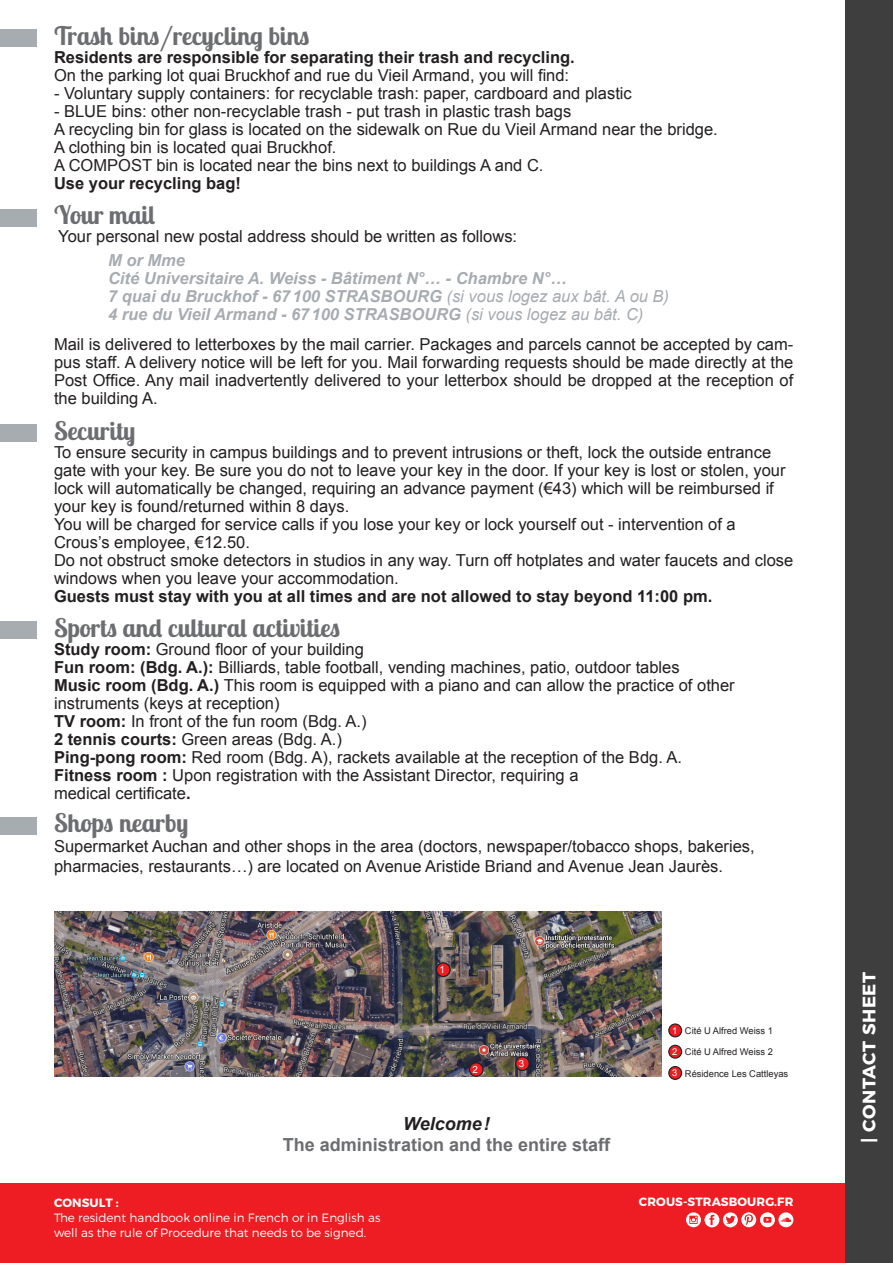
<style>
.page{position:relative;width:893px;height:1263px;background:#fff}
.page>*{position:absolute;margin:0;border:0;box-sizing:border-box;transform-origin:0 0}
.titre_paragraphe{font:700 25.5px "Lobster Two";color:#6c6d70}
.t1{font:700 18px "Arial";color:#6c6d70}
.t2{font:700 18px "Montserrat";letter-spacing:.035em;color:#fff}
.t3{font:italic 700 18px "Arial";color:#231f20}
.t4{font:16.5px/18px "Arial";color:#231f20}
.t5{font:italic 700 16.5px "Arial";color:#a7acb1}
.t6{font:700 16.5px "Arial";color:#231f20}
.t7{font:300 12px/15px "Montserrat";color:#fff}
.t8{font:700 12px "Montserrat";letter-spacing:.01em;color:#fff}
.t9{font:9.9px "Arial";color:#fff}
.t10{font:9.3px "Arial";color:#231f20}
.t11{font:9.3px "Arial";color:#fff}
.s1{font-weight:400}
.s2{font-weight:700}
</style>
<div class="page">
<div style="left:0;top:1183px;width:893px;height:80px;background:#ee1d23"></div>
<div style="left:845px;top:0;width:48px;height:1263px;background:#3e3e3f"></div>
<svg style="left:686px;top:1212px;width:107px;height:15px"></svg>
<img style="left:54px;top:911px;width:607px;height:166px">
<div style="left:669px;top:1024px;width:13px;height:13px;background:#ee1d23;border-radius:50%"></div>
<div style="left:668px;top:1023px;width:14px;height:14px;border:1px solid #231f20;border-radius:50%"></div>
<div style="left:669px;top:1066px;width:13px;height:13px;background:#ee1d23;border-radius:50%"></div>
<div style="left:668px;top:1066px;width:14px;height:14px;border:1px solid #231f20;border-radius:50%"></div>
<svg style="left:669px;top:1045px;width:13px;height:13px"></svg>
<div style="left:668px;top:1045px;width:14px;height:14px;border:1px solid #231f20;border-radius:50%"></div>
<div style="left:469px;top:1063px;width:14px;height:13px;background:#ee1d23;border-radius:50%"></div>
<div style="left:469px;top:1062px;width:15px;height:15px;border:1px solid #231f20;border-radius:50%"></div>
<div style="left:436px;top:963px;width:14px;height:13px;background:#ee1d23;border-radius:50%"></div>
<div style="left:436px;top:962px;width:15px;height:15px;border:1px solid #231f20;border-radius:50%"></div>
<svg style="left:516px;top:1057px;width:13px;height:13px"></svg>
<div style="left:515px;top:1056px;width:15px;height:15px;border:1px solid #231f20;border-radius:50%"></div>
<div style="left:0;top:209px;width:37px;height:18px;background:#a7acb1"></div>
<div style="left:0;top:424px;width:37px;height:17px;background:#a7acb1"></div>
<div style="left:0;top:621px;width:37px;height:18px;background:#a7acb1"></div>
<div style="left:0;top:817px;width:37px;height:18px;background:#a7acb1"></div>
<div style="left:0;top:29px;width:37px;height:18px;background:#a7acb1"></div>
<p class="titre_paragraphe" style="left:54px;top:19px;width:257px">Trash bins/recycling bins</p>
<p class="t6" style="left:54px;top:46px;width:522px">Residents are responsible for separating their trash and recycling.</p>
<p class="t4" style="left:54px;top:66px;width:517px">On the parking lot quai Bruckhof and rue du Vieil Armand, you will find:</p>
<p class="t4" style="left:54px;top:84px;width:579px">- Voluntary supply containers: for recyclable trash: paper, cardboard and plastic</p>
<p class="t4" style="left:54px;top:102px;width:519px">- BLUE bins: other non-recyclable trash - put trash in plastic trash bags</p>
<p class="t4" style="left:54px;top:120px;width:665px">A recycling bin for glass is located on the sidewalk on Rue du Vieil Armand near the bridge.</p>
<p class="t4" style="left:54px;top:138px;width:284px">A clothing bin is located quai Bruckhof.</p>
<p class="t4" style="left:54px;top:156px;width:491px">A COMPOST bin is located near the bins next to buildings A and C.</p>
<p class="t6" style="left:54px;top:172px;width:189px">Use your recycling bag!</p>
<p class="titre_paragraphe" style="left:54px;top:199px;width:103px">Your mail</p>
<p class="t4" style="left:58px;top:228px;width:460px">Your personal new postal address should be written as follows:</p>
<p class="t5" style="left:108px;top:249px;width:79px">M or Mme</p>
<p class="t5" style="left:108px;top:267px;width:460px">Cité Universitaire A. Weiss - Bâtiment N°… - Chambre N°…</p>
<p class="t5" style="left:108px;top:285px;width:563px">7 quai du Bruckhof - 67100 STRASBOURG <span class="s1">(si vous logez aux bât. A ou B)</span></p>
<p class="t5" style="left:108px;top:303px;width:537px">4 rue du Vieil Armand - 67100 STRASBOURG <span class="s1">(si vous logez au bât. C)</span></p>
<p class="t4" style="left:54px;top:335px;width:741px;text-align:justify">Mail is delivered to letterboxes by the mail carrier. Packages and parcels cannot be accepted by cam&shy;pus staff. A delivery notice will be left for you. Mail forwarding requests should be made directly at the Post Office. Any mail inadvertently delivered to your letterbox should be dropped at the reception of the building A.</p>
<p class="titre_paragraphe" style="left:54px;top:415px;width:83px">Security</p>
<p class="t4" style="left:54px;top:444px;width:733px">To ensure security in campus buildings and to prevent intrusions or theft, lock the outside entrance gate with your key. Be sure you do not to leave your key in the door. If your key is lost or stolen, your lock will automatically be changed, requiring an advance payment (€43) which will be reimbursed if your key is found/returned within 8 days.</p>
<p class="t4" style="left:54px;top:516px;width:683px">You will be charged for service calls if you lose your key or lock yourself out - intervention of a<br>Crous’s employee, €12.50.</p>
<p class="t4" style="left:54px;top:552px;width:741px">Do not obstruct smoke detectors in studios in any way. Turn off hotplates and water faucets and close windows when you leave your accommodation.</p>
<p class="t6" style="left:54px;top:585px;width:660px">Guests must stay with you at all times and are not allowed to stay beyond 11:00 pm.</p>
<p class="titre_paragraphe" style="left:54px;top:611px;width:288px">Sports and cultural activities</p>
<p class="t4" style="left:54px;top:640px;width:311px"><span class="s2">Study room:</span> Ground floor of your building</p>
<p class="t4" style="left:54px;top:658px;width:627px"><span class="s2">Fun room: (Bdg. A.):</span> Billiards, table football, vending machines, patio, outdoor tables</p>
<p class="t4" style="left:54px;top:676px;width:682px"><span class="s2">Music room (Bdg. A.)</span> This room is equipped with a piano and can allow the practice of other instruments (keys at reception)</p>
<p class="t4" style="left:54px;top:712px;width:314px"><span class="s2">TV room:</span> In front of the fun room (Bdg. A.)</p>
<p class="t4" style="left:54px;top:730px;width:289px"><span class="s2">2 tennis courts:</span> Green areas (Bdg. A.)</p>
<p class="t4" style="left:54px;top:748px;width:630px"><span class="s2">Ping-pong room:</span> Red room (Bdg. A), rackets available at the reception of the Bdg. A.</p>
<p class="t4" style="left:54px;top:766px;width:526px"><span class="s2">Fitness room :</span> Upon registration with the Assistant Director, requiring a</p>
<p class="t4" style="left:54px;top:784px;width:138px">medical certificate<span class="s2">.</span></p>
<p class="titre_paragraphe" style="left:54px;top:807px;width:136px">Shops nearby</p>
<p class="t4" style="left:54px;top:836px;width:702px;line-height:19.8px">Supermarket Auchan and other shops in the area (doctors, newspaper/tobacco shops, bakeries, pharmacies, restaurants…) are located on Avenue Aristide Briand and Avenue Jean Jaurès.</p>
<p class="t9" style="left:440px;top:963px;width:7px">1</p>
<p class="t9" style="left:473px;top:1063px;width:7px">2</p>
<p class="t9" style="left:519px;top:1057px;width:7px">3</p>
<p class="t3" style="left:403px;top:1111px;width:88px">Welcome!</p>
<p class="t1" style="left:283px;top:1133px;width:329px">The administration and the entire staff</p>
<p class="t8" style="left:54px;top:1195px;width:66px">CONSULT :</p>
<p class="t7" style="left:54px;top:1209px;width:328px">The resident handbook online in French or in English as well as the rule of Procedure that needs to be signed.</p>
<p class="t11" style="left:672px;top:1024px;width:7px">1</p>
<p class="t11" style="left:672px;top:1067px;width:7px">3</p>
<p class="t11" style="left:672px;top:1046px;width:7px">2</p>
<p class="t10" style="left:685px;top:1025px;width:89px">Cité U Alfred Weiss 1</p>
<p class="t10" style="left:685px;top:1067px;width:105px">Résidence Les Cattleyas</p>
<p class="t10" style="left:685px;top:1046px;width:89px">Cité U Alfred Weiss 2</p>
<p class="t8" style="left:639px;top:1194px;width:156px">CROUS-STRASBOURG.FR</p>
<p class="t2" style="left:858px;top:1143px;width:172px;rotate:-90deg">| CONTACT SHEET</p>
</div>
